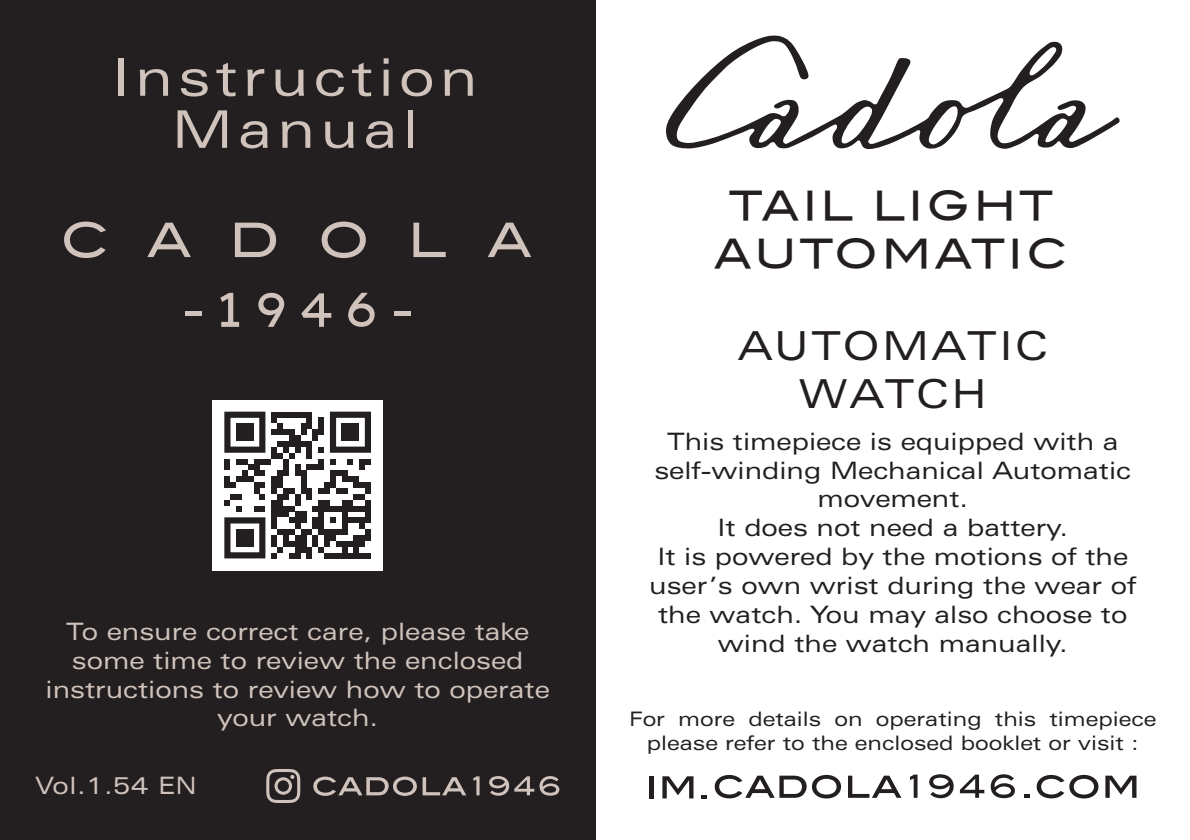
<style>
.page{position:relative;width:1190px;height:840px;background:#fff}
.page>*{position:absolute;margin:0;border:0;box-sizing:border-box;transform-origin:0 0}
.t1{font:expanded 52px/52px "Zurich BT";letter-spacing:.1em;color:#cfc3bc;text-align:center}
.t2{font:40px/48px "Blair Md ITCTT Medium";letter-spacing:.075em;color:#231f20;text-align:center}
.t3{font:expanded 40px/48px "Zurich BT";letter-spacing:.06em;color:#231f20;text-align:center}
.t4{font:expanded 24px/28.8px "Zurich BT";color:#231f20;text-align:center}
.t5{font:expanded 24px/28.8px "Zurich BT";color:#cfc3bc;text-align:center}
.t6{font:expanded 20px/24px "Zurich BT";color:#231f20;text-align:center}
</style>
<div class="page">
<div style="left:0;top:0;width:595px;height:839px;background:#231f20"></div>
<div style="left:213px;top:399px;width:170px;height:171px;background:#fff"></div>
<svg style="left:224px;top:411px;width:147px;height:147px"></svg>
<svg style="left:313px;top:776px;width:104px;height:19px"></svg>
<svg style="left:423px;top:777px;width:43px;height:17px"></svg>
<svg style="left:473px;top:776px;width:6px;height:18px"></svg>
<svg style="left:489px;top:776px;width:70px;height:19px"></svg>
<svg style="left:266px;top:769px;width:34px;height:33px"></svg>
<div style="left:185px;top:310px;width:16px;height:5px;background:#cfc3bc"></div>
<svg style="left:220px;top:293px;width:19px;height:33px"></svg>
<svg style="left:258px;top:292px;width:26px;height:34px"></svg>
<svg style="left:301px;top:293px;width:30px;height:33px"></svg>
<svg style="left:348px;top:292px;width:27px;height:34px"></svg>
<div style="left:394px;top:310px;width:16px;height:5px;background:#cfc3bc"></div>
<svg style="left:64px;top:221px;width:42px;height:37px"></svg>
<svg style="left:147px;top:222px;width:44px;height:35px"></svg>
<svg style="left:235px;top:222px;width:41px;height:35px"></svg>
<svg style="left:322px;top:221px;width:44px;height:37px"></svg>
<svg style="left:413px;top:222px;width:33px;height:35px"></svg>
<svg style="left:488px;top:222px;width:43px;height:35px"></svg>
<svg style="left:715px;top:774px;width:126px;height:24px"></svg>
<svg style="left:848px;top:775px;width:53px;height:22px"></svg>
<svg style="left:910px;top:774px;width:7px;height:23px"></svg>
<svg style="left:929px;top:774px;width:25px;height:23px"></svg>
<svg style="left:960px;top:774px;width:24px;height:23px"></svg>
<svg style="left:991px;top:774px;width:24px;height:23px"></svg>
<svg style="left:1024px;top:794px;width:6px;height:3px"></svg>
<svg style="left:1037px;top:774px;width:61px;height:24px"></svg>
<svg style="left:1105px;top:775px;width:31px;height:22px"></svg>
<hr style="left:649px;top:775px;width:4px;height:23px;background:#231f20">
<svg style="left:662px;top:776px;width:31px;height:22px"></svg>
<svg style="left:701px;top:795px;width:6px;height:3px"></svg>
<svg style="left:666px;top:35px;width:454px;height:114px"></svg>
<h1 class="t1" style="left:113px;top:51px;width:366px">Instruction<br>Manual</h1>
<p class="t5" style="left:46px;top:616px;width:506px">To ensure correct care, please take some time to review the enclosed instructions to review how to operate your watch.</p>
<p class="t5" style="left:35px;top:771px;width:163px">Vol.1.54 EN</p>
<h2 class="t2" style="left:714px;top:181px;width:356px">TAIL LIGHT<br>AUTOMATIC</h2>
<h2 class="t3" style="left:738px;top:322px;width:311px">AUTOMATIC<br>WATCH</h2>
<p class="t4" style="left:649px;top:426px;width:488px">This timepiece is equipped with a self-winding Mechanical Automatic movement.<br>It does not need a battery.<br>It is powered by the motions of the user’s own wrist during the wear of the watch. You may also choose to wind the watch manually.</p>
<p class="t6" style="left:629px;top:706px;width:529px">For more details on operating this timepiece please refer to the enclosed booklet or visit :</p>
</div>
